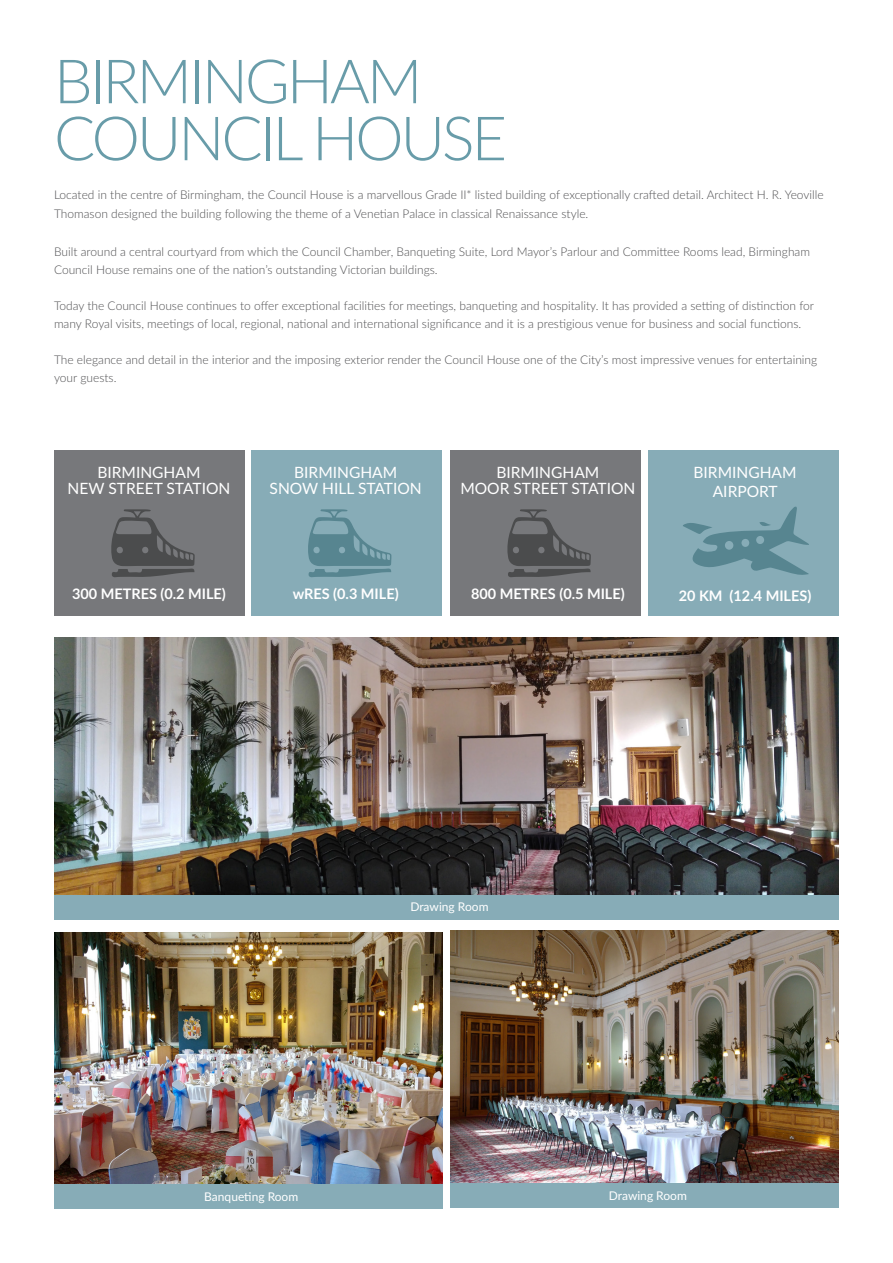
<style>
.page{position:relative;width:893px;height:1263px;background:#fff}
.page>*{position:absolute;margin:0;border:0;box-sizing:border-box;transform-origin:0 0}
.t1{font:300 61.2px/57px "Lato";letter-spacing:-.05em;color:#689ca9}
.t2{font:15.6px/16.6px "Lato";color:#fff;text-align:center}
.t3{font:700 14.4px "Lato";color:#fff}
.t4{font:300 12px/18px "Lato";color:#505052}
.t5{font:12px "Lato";color:#fff}
</style>
<div class="page">
<div style="left:54px;top:451px;width:191px;height:165px;background:#77787b"></div>
<div style="left:251px;top:451px;width:191px;height:165px;background:#87acb7"></div>
<div style="left:450px;top:451px;width:190px;height:165px;background:#77787b"></div>
<div style="left:648px;top:451px;width:191px;height:165px;background:#87acb7"></div>
<img style="left:54px;top:638px;width:785px;height:257px">
<img style="left:54px;top:932px;width:388px;height:253px">
<img style="left:451px;top:931px;width:388px;height:253px">
<svg style="left:111px;top:509px;width:84px;height:68px"></svg>
<svg style="left:308px;top:509px;width:83px;height:68px"></svg>
<svg style="left:507px;top:509px;width:84px;height:68px"></svg>
<svg style="left:683px;top:506px;width:126px;height:69px"></svg>
<div style="left:54px;top:895px;width:785px;height:24px;background:#87acb7"></div>
<div style="left:54px;top:1185px;width:389px;height:24px;background:#87acb7"></div>
<div style="left:450px;top:1184px;width:389px;height:24px;background:#87acb7"></div>
<p class="t1" style="left:54px;top:51px;width:455px">BIRMINGHAM<br>COUNCIL HOUSE</p>
<p class="t4" style="left:54px;top:184px;width:771px;line-height:19.5px">Located in the centre of Birmingham, the Council House is a marvellous Grade II* listed building of exceptionally crafted detail. Architect H. R. Yeoville<br>Thomason designed the building following the theme of a Venetian Palace in classical Renaissance style.</p>
<p class="t4" style="left:54px;top:242px;width:758px">Built around a central courtyard from which the Council Chamber, Banqueting Suite, Lord Mayor’s Parlour and Committee Rooms lead, Birmingham<br>Council House remains one of the nation’s outstanding Victorian buildings.</p>
<p class="t4" style="left:54px;top:296px;width:762px">Today the Council House continues to offer exceptional facilities for meetings, banqueting and hospitality. It has provided a setting of distinction for many Royal visits, meetings of local, regional, national and international significance and it is a prestigious venue for business and social functions.</p>
<p class="t4" style="left:54px;top:350px;width:765px">The elegance and detail in the interior and the imposing exterior render the Council House one of the City’s most impressive venues for entertaining your guests.</p>
<p class="t2" style="left:67px;top:463px;width:164px">BIRMINGHAM<br>NEW STREET STATION</p>
<p class="t3" style="left:72px;top:583px;width:155px">300 METRES (0.2 MILE)</p>
<p class="t2" style="left:270px;top:463px;width:154px">BIRMINGHAM<br>SNOW HILL STATION</p>
<p class="t3" style="left:293px;top:583px;width:107px">wRES (0.3 MILE)</p>
<p class="t2" style="left:460px;top:463px;width:176px">BIRMINGHAM<br>MOOR STREET STATION</p>
<p class="t3" style="left:471px;top:583px;width:155px">800 METRES (0.5 MILE)</p>
<p class="t2" style="left:693px;top:462px;width:105px;line-height:18.9px">BIRMINGHAM<br>AIRPORT</p>
<p class="t3" style="left:679px;top:585px;width:134px">20 KM (12.4 MILES)</p>
<p class="t5" style="left:410px;top:898px;width:80px">Drawing Room</p>
<p class="t5" style="left:204px;top:1188px;width:96px">Banqueting Room</p>
<p class="t5" style="left:609px;top:1187px;width:80px">Drawing Room</p>
</div>
